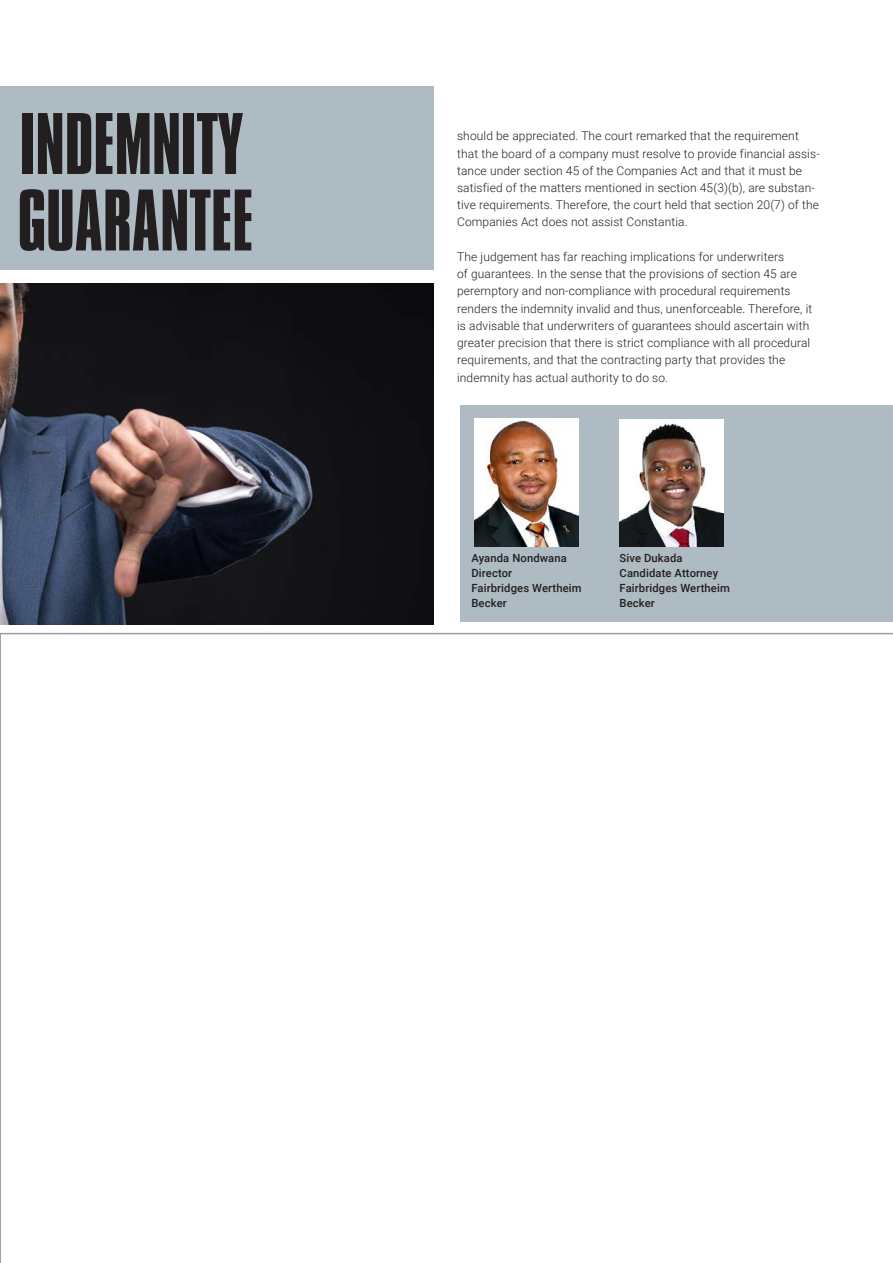
<style>
.page{position:relative;width:893px;height:1263px;background:#fff}
.page>*{position:absolute;margin:0;border:0;box-sizing:border-box;transform-origin:0 0}
.t1{font:75px/76.5px "Compacta";letter-spacing:-.005em;color:#231f20}
.Body_Text{font:300 12px/17.2px "Roboto";letter-spacing:.01em;color:#231f20}
.Body_Bold_NAME{font:500 11.25px/15px "Roboto";letter-spacing:.01em;color:#231f20}
</style>
<div class="page">
<div style="left:0;top:87px;width:434px;height:183px;background:#aebbc3"></div>
<img style="left:0;top:284px;width:434px;height:341px">
<div style="left:461px;top:405px;width:432px;height:216px;background:#aebbc3"></div>
<img style="left:474px;top:419px;width:105px;height:127px">
<img style="left:620px;top:419px;width:104px;height:128px">
<svg style="left:0;top:633px;width:893px;height:630px"></svg>
<h1 class="t1" style="left:17px;top:103px;width:238px">INDEMNITY<br>GUARANTEE</h1>
<p class="Body_Text" style="left:457px;top:127px;width:364px">should be appreciated. The court remarked that the requirement that the board of a company must resolve to provide financial assis&shy;tance under section 45 of the Companies Act and that it must be satisfied of the matters mentioned in section 45(3)(b), are substan&shy;tive requirements. Therefore, the court held that section 20(7) of the Companies Act does not assist Constantia.</p>
<p class="Body_Text" style="left:457px;top:248px;width:357px">The judgement has far reaching implications for underwriters<br>of guarantees. In the sense that the provisions of section 45 are peremptory and non-compliance with procedural requirements renders the indemnity invalid and thus, unenforceable. Therefore, it is advisable that underwriters of guarantees should ascertain with greater precision that there is strict compliance with all procedural requirements, and that the contracting party that provides the indemnity has actual authority to do so.</p>
<p class="Body_Bold_NAME" style="left:471px;top:550px;width:97px">Ayanda Nondwana</p>
<p class="Body_Bold_NAME" style="left:471px;top:565px;width:42px">Director</p>
<p class="Body_Bold_NAME" style="left:471px;top:580px;width:112px">Fairbridges Wertheim<br>Becker</p>
<p class="Body_Bold_NAME" style="left:620px;top:550px;width:65px">Sive Dukada</p>
<p class="Body_Bold_NAME" style="left:620px;top:565px;width:100px">Candidate Attorney</p>
<p class="Body_Bold_NAME" style="left:620px;top:580px;width:112px">Fairbridges Wertheim<br>Becker</p>
</div>
